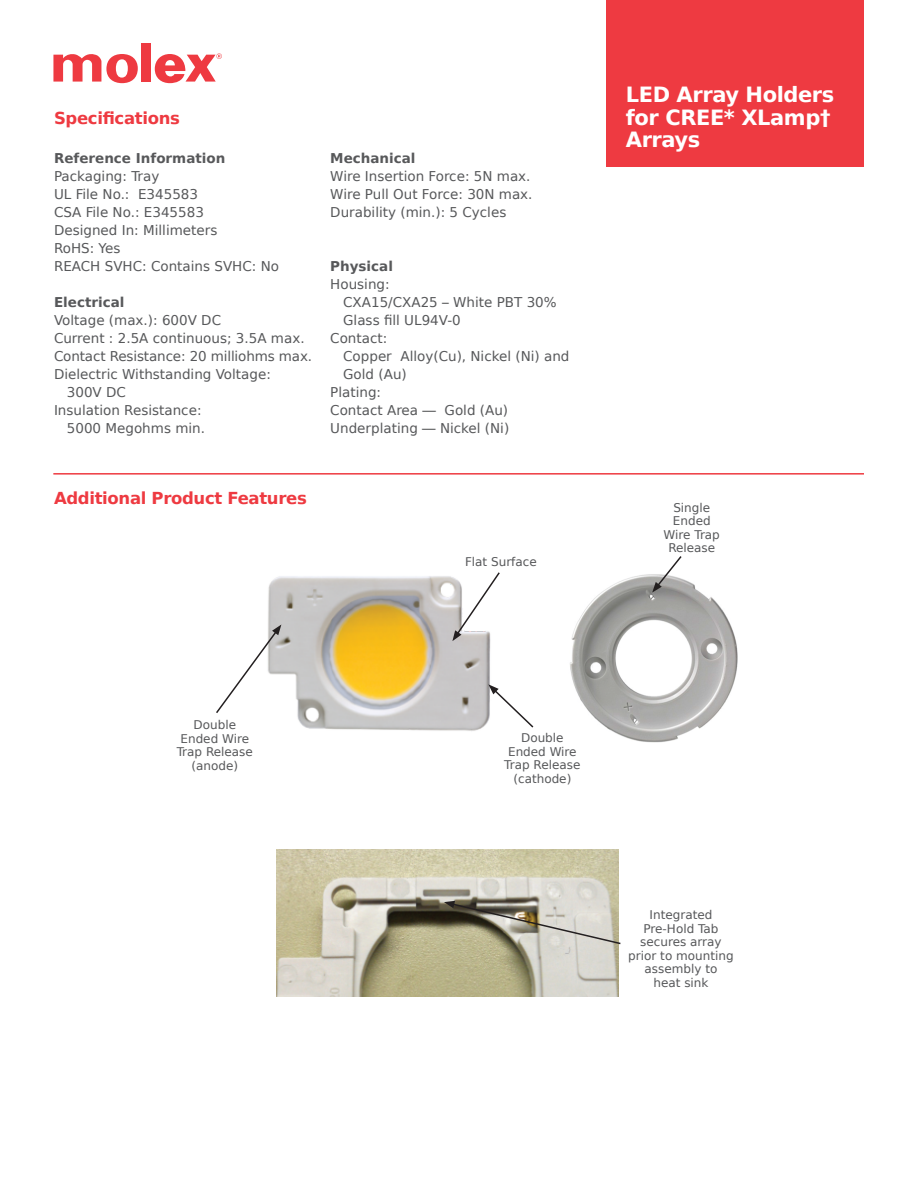
<style>
.page{position:relative;width:918px;height:1188px;background:#fff}
.page>*{position:absolute;margin:0;border:0;box-sizing:border-box;transform-origin:0 0}
.product_name{font:700 21px/22.5px "Bitstream Vera Sans";letter-spacing:-.02em;color:#fff}
.subhead_red{font:700 16.5px "Bitstream Vera Sans";letter-spacing:-.02em;color:#ee3a41}
.text_specifications{font:13.5px/18px "Bitstream Vera Sans";color:#57585a}
.subhead_specificatio{font:700 13.5px "Bitstream Vera Sans";color:#57585a}
.t1{font:12px/13.5px "Bitstream Vera Sans";color:#57585a;text-align:center}
</style>
<div class="page">
<div style="left:141px;top:43px;width:10px;height:39px;background:#ee3a41"></div>
<svg style="left:53px;top:54px;width:85px;height:29px"></svg>
<svg style="left:155px;top:53px;width:67px;height:30px"></svg>
<div style="left:606px;top:0;width:258px;height:167px;background:#ee3a41"></div>
<hr style="left:53px;top:473px;width:811px;height:2px;background:#ee3a41">
<img style="left:268px;top:576px;width:223px;height:155px">
<img style="left:570px;top:574px;width:168px;height:169px">
<img style="left:277px;top:850px;width:342px;height:146px">
<svg style="left:216px;top:625px;width:65px;height:90px"></svg>
<svg style="left:452px;top:572px;width:48px;height:69px"></svg>
<svg style="left:488px;top:684px;width:46px;height:45px"></svg>
<svg style="left:652px;top:556px;width:31px;height:37px"></svg>
<svg style="left:444px;top:901px;width:177px;height:44px;background:#a9a696"></svg>
<p class="subhead_red" style="left:54px;top:108px;width:127px">Specifications</p>
<p class="subhead_specificatio" style="left:54px;top:151px;width:173px">Reference Information</p>
<p class="text_specifications" style="left:54px;top:168px;width:107px">Packaging: Tray</p>
<p class="text_specifications" style="left:54px;top:186px;width:146px">UL File No.: E345583</p>
<p class="text_specifications" style="left:54px;top:204px;width:151px">CSA File No.: E345583</p>
<p class="text_specifications" style="left:54px;top:222px;width:165px">Designed In: Millimeters</p>
<p class="text_specifications" style="left:54px;top:240px;width:68px">RoHS: Yes</p>
<p class="text_specifications" style="left:54px;top:258px;width:227px">REACH SVHC: Contains SVHC: No</p>
<p class="subhead_specificatio" style="left:54px;top:295px;width:72px">Electrical</p>
<p class="text_specifications" style="left:54px;top:312px;width:169px">Voltage (max.): 600V DC</p>
<p class="text_specifications" style="left:54px;top:330px;width:252px">Current : 2.5A continuous; 3.5A max.</p>
<p class="text_specifications" style="left:54px;top:348px;width:260px">Contact Resistance: 20 milliohms max.</p>
<p class="text_specifications" style="left:54px;top:366px;width:218px">Dielectric Withstanding Voltage:</p>
<p class="text_specifications" style="left:67px;top:384px;width:61px">300V DC</p>
<p class="text_specifications" style="left:54px;top:402px;width:149px">Insulation Resistance:</p>
<p class="text_specifications" style="left:67px;top:420px;width:140px">5000 Megohms min.</p>
<p class="subhead_specificatio" style="left:330px;top:151px;width:87px">Mechanical</p>
<p class="text_specifications" style="left:330px;top:168px;width:202px">Wire Insertion Force: 5N max.</p>
<p class="text_specifications" style="left:330px;top:186px;width:204px">Wire Pull Out Force: 30N max.</p>
<p class="text_specifications" style="left:330px;top:204px;width:178px">Durability (min.): 5 Cycles</p>
<p class="subhead_specificatio" style="left:330px;top:259px;width:64px">Physical</p>
<p class="text_specifications" style="left:330px;top:276px;width:61px">Housing:</p>
<p class="text_specifications" style="left:343px;top:294px;width:215px">CXA15/CXA25 – White PBT 30%<br>Glass fill UL94V-0</p>
<p class="text_specifications" style="left:330px;top:330px;width:59px">Contact:</p>
<p class="text_specifications" style="left:343px;top:348px;width:228px">Copper Alloy(Cu), Nickel (Ni) and<br>Gold (Au)</p>
<p class="text_specifications" style="left:330px;top:384px;width:52px">Plating:</p>
<p class="text_specifications" style="left:330px;top:402px;width:179px">Contact Area — Gold (Au)</p>
<p class="text_specifications" style="left:330px;top:420px;width:181px">Underplating — Nickel (Ni)</p>
<p class="subhead_red" style="left:54px;top:489px;width:254px">Additional Product Features</p>
<p class="t1" style="left:465px;top:555px;width:73px">Flat Surface</p>
<p class="product_name" style="left:626px;top:84px;width:210px">LED Array Holders for CREE* XLamp†<br>Arrays</p>
<p class="t1" style="left:664px;top:501px;width:58px">Single<br>Ended<br>Wire Trap<br>Release</p>
<p class="t1" style="left:177px;top:719px;width:78px">Double<br>Ended Wire<br>Trap Release (anode)</p>
<p class="t1" style="left:504px;top:731px;width:78px">Double<br>Ended Wire<br>Trap Release (cathode)</p>
<p class="t1" style="left:650px;top:908px;width:64px">Integrated</p>
<p class="t1" style="left:628px;top:922px;width:107px">Pre-Hold Tab secures array prior to mounting assembly to<br>heat sink</p>
</div>
